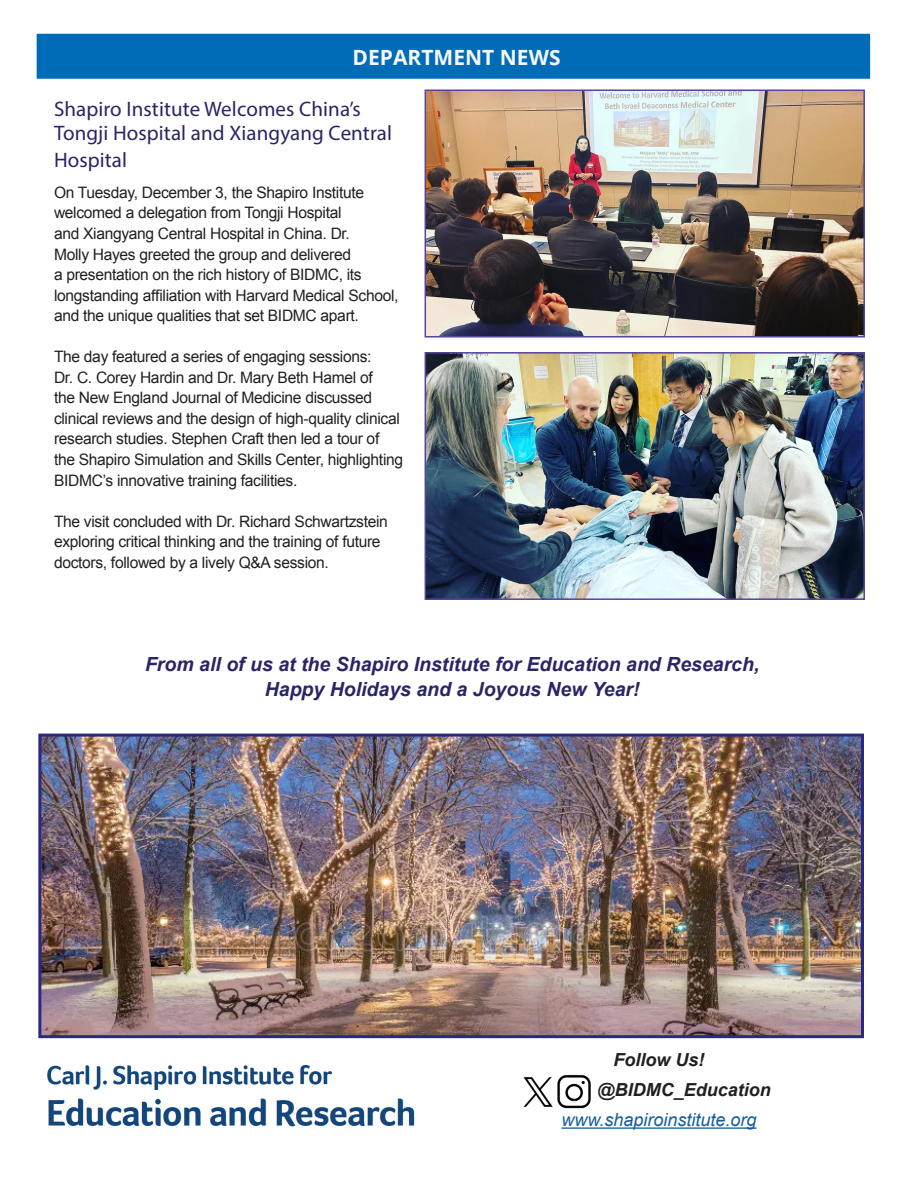
<style>
.page{position:relative;width:918px;height:1188px;background:#fff}
.page>*{position:absolute;margin:0;border:0;box-sizing:border-box;transform-origin:0 0}
._05_Yearbook-Subhead_Big{font:21px/24px "Myriad Pro";letter-spacing:.005em;color:#292566}
.t1{font:700 21px "Open Sans";color:#f7f7f8}
._05_Yearbook-Subhead_Big-2{font:italic 700 19.5px/25.5px "Arial";color:#292566;text-align:center}
.t2{font:italic 18px/30px "Arial";color:#175d9e}
.t3{font:italic 700 18px "Arial";color:#231f20}
._04-Avenir_Copy{font:15.75px/20.5px "Arial";letter-spacing:-.02em;color:#231f20}
.s1{font-weight:700;color:#231f20}
</style>
<div class="page">
<div style="left:37px;top:34px;width:833px;height:45px;background:#006cb7"></div>
<img style="left:428px;top:355px;width:434px;height:242px">
<div style="left:425px;top:352px;width:440px;height:248px;border:2px solid #58449b"></div>
<img style="left:428px;top:93px;width:434px;height:242px">
<div style="left:425px;top:90px;width:440px;height:248px;border:2px solid #58449b"></div>
<hr style="left:561px;top:1127px;width:196px;height:2px;background:#175d9e">
<img style="left:523px;top:1077px;width:30px;height:30px">
<img style="left:557px;top:1074px;width:34px;height:35px">
<img style="left:47px;top:1065px;width:368px;height:62px">
<img style="left:42px;top:738px;width:818px;height:296px">
<div style="left:38px;top:734px;width:826px;height:304px;border:3px solid #292882"></div>
<p class="t1" style="left:353px;top:43px;width:209px">DEPARTMENT NEWS</p>
<p class="_05_Yearbook-Subhead_Big" style="left:54px;top:96px;width:340px">Shapiro Institute Welcomes China’s<br>Tongji Hospital and Xiangyang Central</p>
<p class="_05_Yearbook-Subhead_Big" style="left:54px;top:147px;width:75px">Hospital</p>
<p class="_04-Avenir_Copy" style="left:54px;top:182px;width:346px">On Tuesday, December 3, the Shapiro Institute welcomed a delegation from Tongji Hospital<br>and Xiangyang Central Hospital in China. Dr.<br>Molly Hayes greeted the group and delivered<br>a presentation on the rich history of BIDMC, its longstanding affiliation with Harvard Medical School, and the unique qualities that set BIDMC apart.</p>
<p class="_04-Avenir_Copy" style="left:54px;top:347px;width:351px">The day featured a series of engaging sessions:<br>Dr. C. Corey Hardin and Dr. Mary Beth Hamel of<br>the New England Journal of Medicine discussed clinical reviews and the design of high-quality clinical research studies. Stephen Craft then led a tour of the Shapiro Simulation and Skills Center, highlighting BIDMC’s innovative training facilities.</p>
<p class="_04-Avenir_Copy" style="left:54px;top:511px;width:335px">The visit concluded with Dr. Richard Schwartzstein exploring critical thinking and the training of future doctors, followed by a lively Q&amp;A session.</p>
<p class="_05_Yearbook-Subhead_Big-2" style="left:145px;top:652px;width:616px">From all of us at the Shapiro Institute for Education and Research,<br>Happy Holidays and a Joyous New Year!</p>
<p class="t3" style="left:614px;top:1048px;width:93px">Follow Us!</p>
<p class="t2" style="left:561px;top:1075px;width:211px;text-indent:36px"><span class="s1">@BIDMC_Education </span>www.shapiroinstitute.org</p>
</div>
